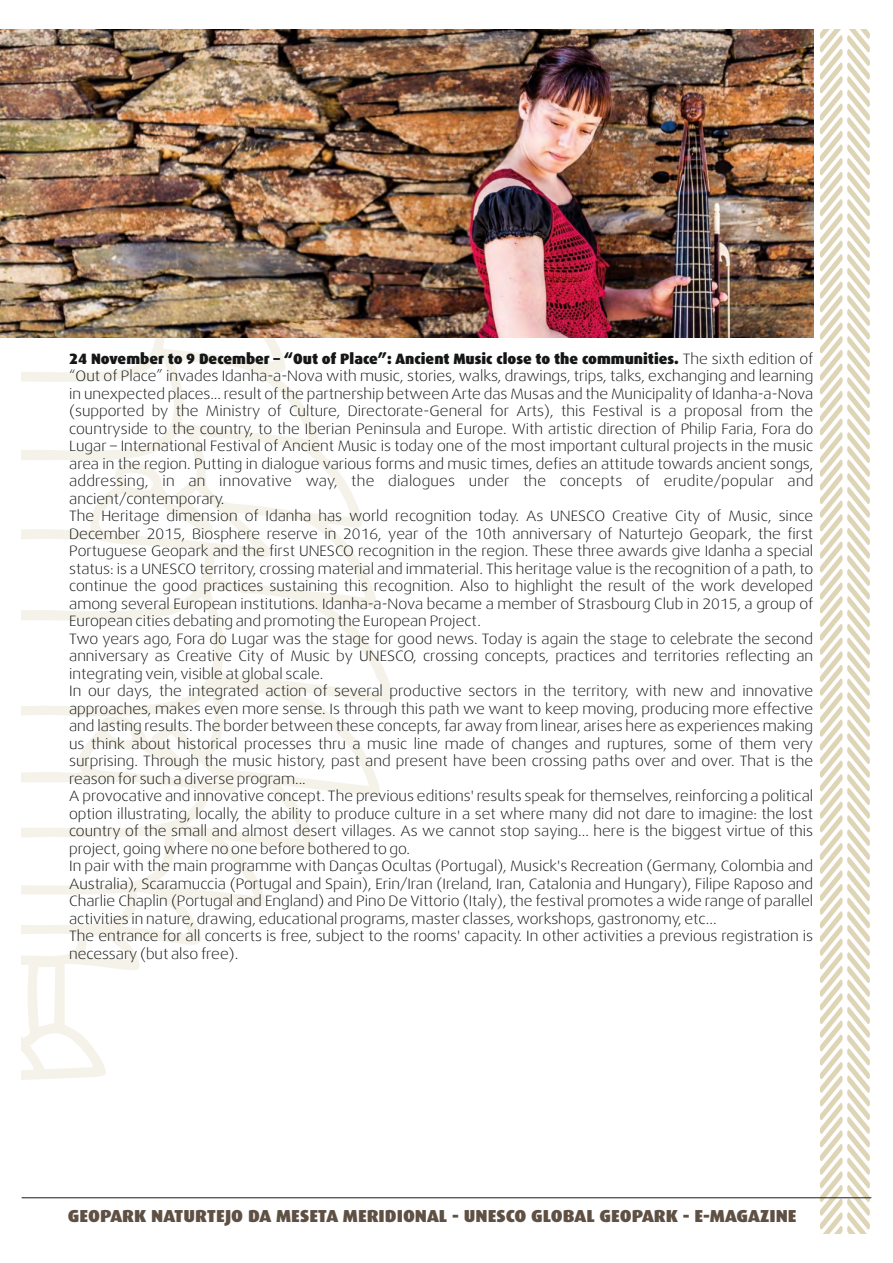
<style>
.page{position:relative;width:893px;height:1263px;background:#fff}
.page>*{position:absolute;margin:0;border:0;box-sizing:border-box;transform-origin:0 0}
.t1{font:900 17.4px "Dax";color:#5e5043;scale:1.06 1}
.t2{font:300 15px/17.5px "Dax Wide";color:#151616}
.t3{font:900 15px "Dax";color:#151616}
.s1{font-family:"Dax Wide";font-weight:300}
</style>
<div class="page">
<svg style="left:22px;top:337px;width:391px;height:743px"></svg>
<svg style="left:820px;top:30px;width:50px;height:1203px"></svg>
<hr style="left:22px;top:1197px;width:849px;height:1px;background:#221a0f">
<img style="left:0;top:30px;width:813px;height:307px">
<p class="t3" style="left:69px;top:350px;width:746px">24 November to 9 December – “Out of Place”: Ancient Music close to the communities. <span class="s1">The sixth edition of</span></p>
<p class="t2" style="left:69px;top:367px;width:746px">“Out of Place” invades Idanha-a-Nova with music, stories, walks, drawings, trips, talks, exchanging and learning in unexpected places... result of the partnership between Arte das Musas and the Municipality of Idanha-a-Nova (supported by the Ministry of Culture, Directorate-General for Arts), this Festival is a proposal from the countryside to the country, to the Iberian Peninsula and Europe. With artistic direction of Philip Faria, Fora do Lugar – International Festival of Ancient Music is today one of the most important cultural projects in the music area in the region. Putting in dialogue various forms and music times, defies an attitude towards ancient songs, addressing, in an innovative way, the dialogues under the concepts of erudite/popular and ancient/contemporary.<br>The Heritage dimension of Idanha has world recognition today. As UNESCO Creative City of Music, since December 2015, Biosphere reserve in 2016, year of the 10th anniversary of Naturtejo Geopark, the first Portuguese Geopark and the first UNESCO recognition in the region. These three awards give Idanha a special status: is a UNESCO territory, crossing material and immaterial. This heritage value is the recognition of a path, to continue the good practices sustaining this recognition. Also to highlight the result of the work developed among several European institutions. Idanha-a-Nova became a member of Strasbourg Club in 2015, a group of European cities debating and promoting the European Project.<br>Two years ago, Fora do Lugar was the stage for good news. Today is again the stage to celebrate the second anniversary as Creative City of Music by UNESCO, crossing concepts, practices and territories reflecting an integrating vein, visible at global scale.<br>In our days, the integrated action of several productive sectors in the territory, with new and innovative approaches, makes even more sense. Is through this path we want to keep moving, producing more effective and lasting results. The border between these concepts, far away from linear, arises here as experiences making us think about historical processes thru a music line made of changes and ruptures, some of them very surprising. Through the music history, past and present have been crossing paths over and over. That is the reason for such a diverse program...<br>A provocative and innovative concept. The previous editions' results speak for themselves, reinforcing a political option illustrating, locally, the ability to produce culture in a set where many did not dare to imagine: the lost country of the small and almost desert villages. As we cannot stop saying... here is the biggest virtue of this project, going where no one before bothered to go.<br>In pair with the main programme with Danças Ocultas (Portugal), Musick's Recreation (Germany, Colombia and Australia), Scaramuccia (Portugal and Spain), Erin/Iran (Ireland, Iran, Catalonia and Hungary), Filipe Raposo and Charlie Chaplin (Portugal and England) and Pino De Vittorio (Italy), the festival promotes a wide range of parallel activities in nature, drawing, educational programs, master classes, workshops, gastronomy, etc...<br>The entrance for all concerts is free, subject to the rooms' capacity. In other activities a previous registration is necessary (but also free).</p>
<p class="t1" style="left:68px;top:1206px;width:689px">GEOPARK NATURTEJO DA MESETA MERIDIONAL - UNESCO GLOBAL GEOPARK - E-MAGAZINE</p>
</div>
